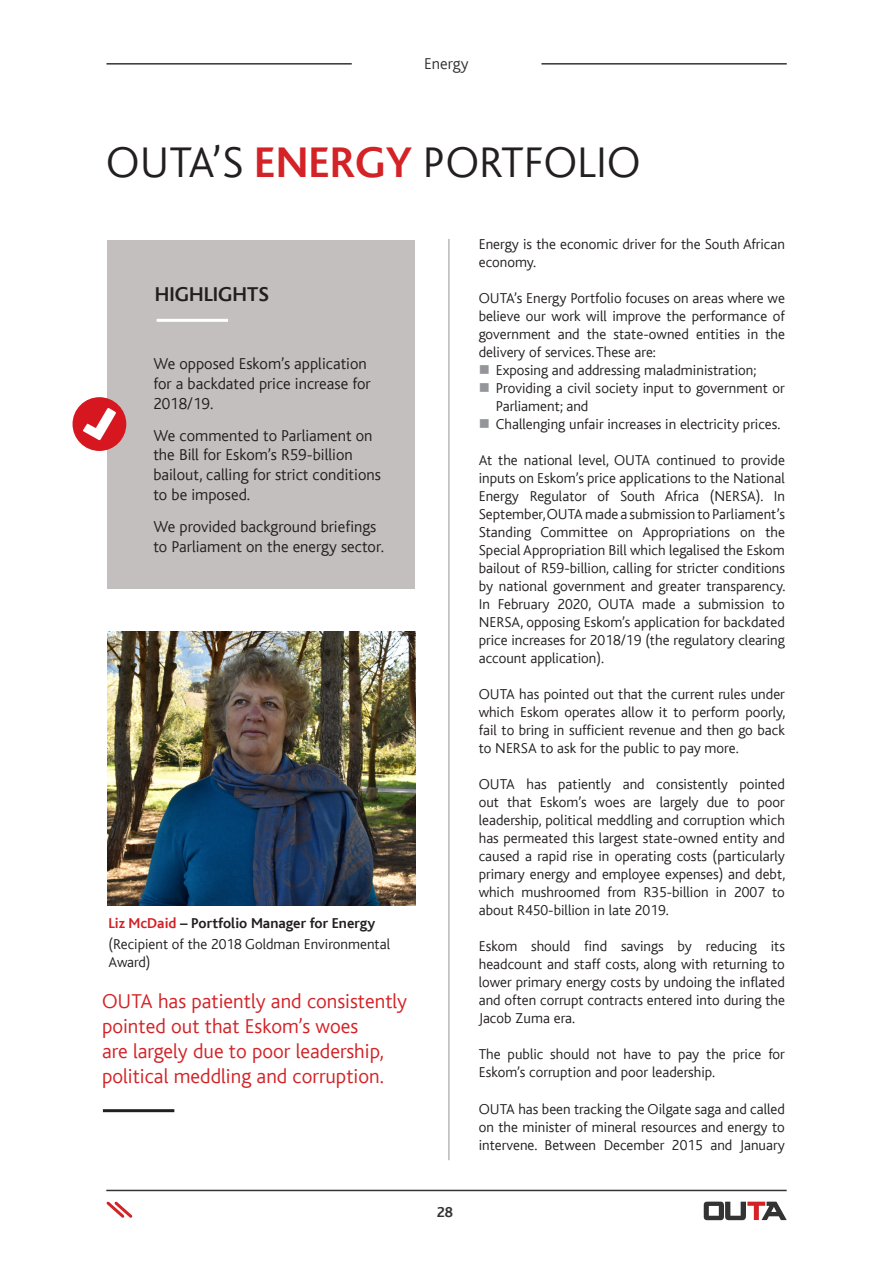
<style>
.page{position:relative;width:893px;height:1263px;background:#fff}
.page>*{position:absolute;margin:0;border:0;box-sizing:border-box;transform-origin:0 0}
.t1{font:300 45px "Sasol Bliss";color:#231f20}
.t2{font:300 21px/25.2px "Sasol Bliss";color:#d32327}
.t3{font:700 21px "Sasol Bliss";color:#231f20}
.t4{font:300 16.5px/19.8px "Sasol Bliss";color:#231f20}
.t5{font:300 16.5px "Sasol Bliss";color:#323332}
.t6{font:300 15px/18px "Sasol Bliss";color:#231f20;text-align:justify}
.t7{font:700 15px "Sasol Bliss";color:#231f20}
.t8{font:700 15px "Sasol Bliss";color:#323332}
.s1{font-weight:700;color:#d32327}
.s2{color:#d32327}
.s3{color:#939598}
</style>
<div class="page">
<hr style="left:106px;top:63px;width:246px;height:2px;background:#323332">
<hr style="left:106px;top:1190px;width:681px;height:1px;background:#323332">
<svg style="left:704px;top:1201px;width:83px;height:19px"></svg>
<svg style="left:106px;top:1201px;width:27px;height:17px"></svg>
<hr style="left:541px;top:63px;width:246px;height:2px;background:#323332">
<div style="left:107px;top:240px;width:308px;height:349px;background:#c3bfbf"></div>
<div style="left:73px;top:397px;width:53px;height:54px;background:#d7171f;border-radius:50%"></div>
<svg style="left:83px;top:408px;width:33px;height:32px"></svg>
<hr style="left:157px;top:319px;width:71px;height:3px;background:#fff">
<hr style="left:449px;top:239px;width:1px;height:921px;background:#939598">
<hr style="left:103px;top:1109px;width:71px;height:3px;background:#231f20">
<img style="left:108px;top:631px;width:307px;height:275px">
<p class="t5" style="left:424px;top:55px;width:46px">Energy</p>
<p class="t1" style="left:106px;top:138px;width:536px">OUTA’S <span class="s1">ENERGY</span> PORTFOLIO</p>
<p class="t3" style="left:155px;top:283px;width:116px">HIGHLIGHTS</p>
<p class="t4" style="left:153px;top:354px;width:219px">We opposed Eskom’s application for a backdated price increase for<br>2018/19.</p>
<p class="t4" style="left:153px;top:425px;width:229px">We commented to Parliament on the Bill for Eskom’s R59-billion bailout, calling for strict conditions to be imposed.</p>
<p class="t4" style="left:153px;top:517px;width:232px">We provided background briefings to Parliament on the energy sector.</p>
<p class="t7" style="left:108px;top:915px;width:268px"><span class="s2">Liz McDaid</span> – Portfolio Manager for Energy</p>
<p class="t6" style="left:108px;top:935px;width:283px">(Recipient of the 2018 Goldman Environmental<br>Award)</p>
<p class="t2" style="left:102px;top:989px;width:307px">OUTA has patiently and consistently pointed out that Eskom’s woes<br>are largely due to poor leadership, political meddling and corruption.</p>
<p class="t8" style="left:437px;top:1204px;width:18px">28</p>
<p class="t6" style="left:479px;top:236px;width:308px">Energy is the economic driver for the South African economy.</p>
<p class="t6" style="left:479px;top:290px;width:308px">OUTA’s Energy Portfolio focuses on areas where we believe our work will improve the performance of government and the state-owned entities in the delivery of services. These are:</p>
<p class="t6" style="left:479px;top:362px;width:279px"><span class="s3">■</span> Exposing and addressing maladministration;</p>
<p class="t6" style="left:496px;top:380px;width:291px;text-indent:-17px"><span class="s3">■</span> Providing a civil society input to government or<br>Parliament; and</p>
<p class="t6" style="left:479px;top:416px;width:303px"><span class="s3">■</span> Challenging unfair increases in electricity prices.</p>
<p class="t6" style="left:479px;top:452px;width:308px">At the national level, OUTA continued to provide inputs on Eskom’s price applications to the National Energy Regulator of South Africa (NERSA). In September, OUTA made a submission to Parliament’s Standing Committee on Appropriations on the Special Appropriation Bill which legalised the Eskom bailout of R59-billion, calling for stricter conditions by national government and greater transparency.<br>In February 2020, OUTA made a submission to NERSA, opposing Eskom’s application for backdated price increases for 2018/19 (the regulatory clearing account application).</p>
<p class="t6" style="left:479px;top:686px;width:308px">OUTA has pointed out that the current rules under which Eskom operates allow it to perform poorly, fail to bring in sufficient revenue and then go back to NERSA to ask for the public to pay more.</p>
<p class="t6" style="left:479px;top:776px;width:308px">OUTA has patiently and consistently pointed out that Eskom’s woes are largely due to poor leadership, political meddling and corruption which has permeated this largest state-owned entity and caused a rapid rise in operating costs (particularly primary energy and employee expenses) and debt, which mushroomed from R35-billion in 2007 to about R450-billion in late 2019.</p>
<p class="t6" style="left:479px;top:938px;width:308px">Eskom should find savings by reducing its headcount and staff costs, along with returning to lower primary energy costs by undoing the inflated and often corrupt contracts entered into during the Jacob Zuma era.</p>
<p class="t6" style="left:479px;top:1046px;width:308px">The public should not have to pay the price for<br>Eskom’s corruption and poor leadership.</p>
<p class="t6" style="left:479px;top:1100px;width:308px">OUTA has been tracking the Oilgate saga and called on the minister of mineral resources and energy to intervene. Between December 2015 and January</p>
</div>
